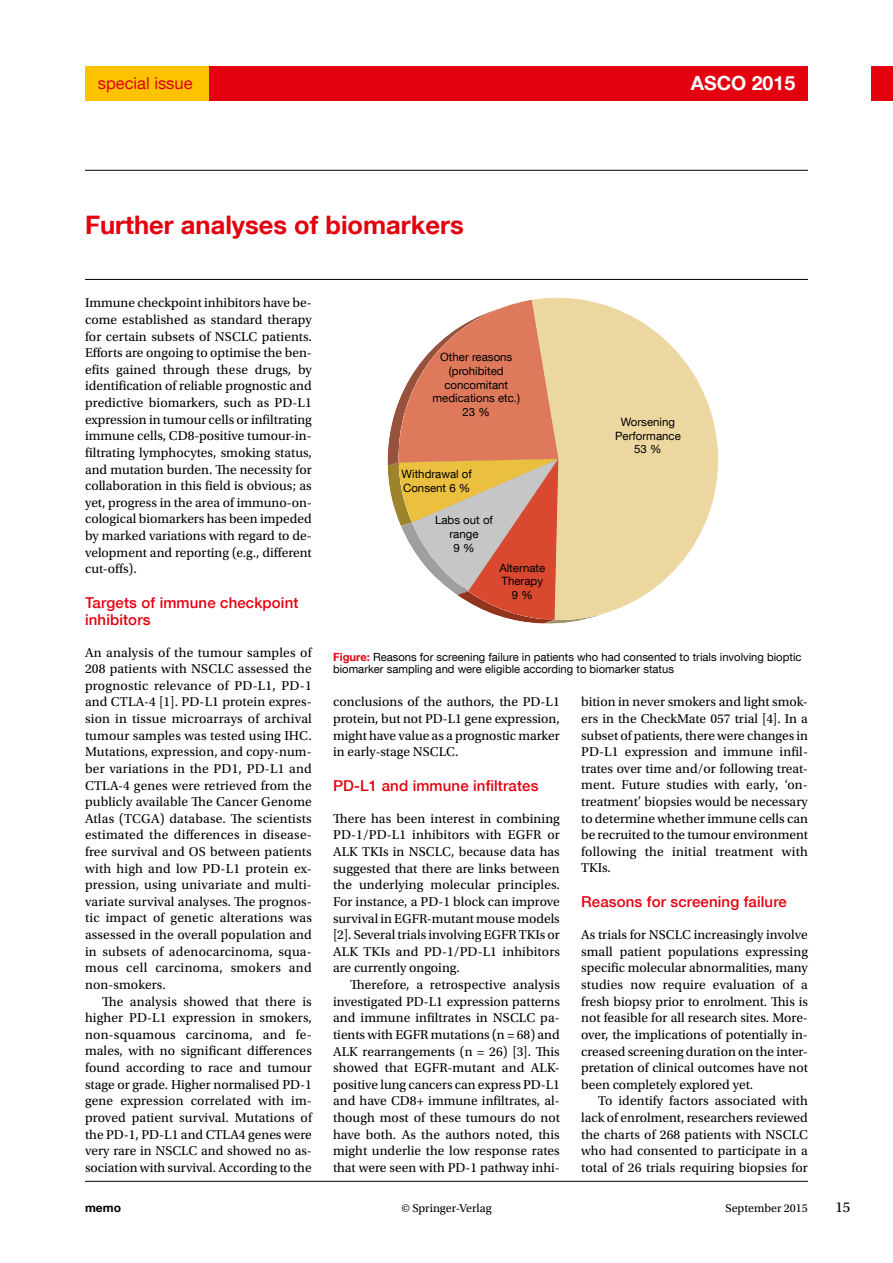
<style>
.page{position:relative;width:893px;height:1263px;background:#fff}
.page>*{position:absolute;margin:0;border:0;box-sizing:border-box;transform-origin:0 0}
.t1{font:700 25.5px "Helvetica Neue LT Com";color:#e3000f}
.t2{font:700 19.5px "Helvetica Neue LT Com";color:#fff}
.t3{font:16.5px "Helvetica Neue LT Com";color:#e3000f}
.t4{font:500 15px/16.6px "Helvetica Neue LT Com";letter-spacing:.01em;color:#e3000f}
.t5{font:15px "Utopia Std";color:#000}
.t6{font:13.5px/16.6px "Utopia Std";color:#000;text-align:justify}
.t7{font:12px "Utopia Std";color:#000}
.t8{font:700 12px "Helvetica Neue LT Com";color:#000}
.t9{font:11.4px/13.8px "Helvetica Neue LT Com";color:#000;text-align:center}
.t10{font:11.25px/12px "Helvetica Neue LT Com";color:#000}
.s1{font-weight:700;color:#e3000f}
</style>
<div class="page">
<div style="left:208px;top:66px;width:600px;height:34px;background:#e3000f"></div>
<div style="left:872px;top:66px;width:21px;height:34px;background:#e3000f"></div>
<hr style="left:85px;top:170px;width:723px;height:1px;background:#000">
<hr style="left:85px;top:1181px;width:723px;height:1px;background:#000">
<div style="left:85px;top:66px;width:123px;height:34px;background:#fdc300"></div>
<hr style="left:85px;top:279px;width:723px;height:1px;background:#000">
<svg style="left:532px;top:298px;width:186px;height:314px;fill:#edd7a1"></svg>
<svg style="left:388px;top:300px;width:222px;height:324px"></svg>
<p class="t3" style="left:98px;top:73px;width:96px">special issue</p>
<h2 class="t2" style="left:691px;top:71px;width:106px">ASCO 2015</h2>
<h1 class="t1" style="left:85px;top:209px;width:380px">Further analyses of biomarkers</h1>
<p class="t6" style="left:85px;top:295px;width:228px">Immune checkpoint inhibitors have be&shy;come established as standard therapy for certain subsets of NSCLC patients.<br>Efforts are ongoing to optimise the ben&shy;efits gained through these drugs, by identification of reliable prognostic and predictive biomarkers, such as PD-L1 expression in tumour cells or infiltrating immune cells, CD8-positive tumour-in&shy;filtrating lymphocytes, smoking status, and mutation burden. The necessity for collaboration in this field is obvious; as yet, progress in the area of immuno-on&shy;cological biomarkers has been impeded by marked variations with regard to de&shy;velopment and reporting (e.g., different cut-offs).</p>
<p class="t4" style="left:85px;top:594px;width:215px">Targets of immune checkpoint inhibitors</p>
<p class="t6" style="left:85px;top:644px;width:228px">An analysis of the tumour samples of 208 patients with NSCLC assessed the prognostic relevance of PD-L1, PD-1 and CTLA-4 [1]. PD-L1 protein expres&shy;sion in tissue microarrays of archival tumour samples was tested using IHC.<br>Mutations, expression, and copy-num&shy;ber variations in the PD1, PD-L1 and CTLA-4 genes were retrieved from the publicly available The Cancer Genome Atlas (TCGA) database. The scientists estimated the differences in disease&shy;free survival and OS between patients with high and low PD-L1 protein ex&shy;pression, using univariate and multi&shy;variate survival analyses. The prognos&shy;tic impact of genetic alterations was assessed in the overall population and in subsets of adenocarcinoma, squa&shy;mous cell carcinoma, smokers and non-smokers.</p>
<p class="t6" style="left:85px;top:993px;width:228px;text-indent:17px">The analysis showed that there is higher PD-L1 expression in smokers, non-squamous carcinoma, and fe&shy;males, with no significant differences found according to race and tumour stage or grade. Higher normalised PD-1 gene expression correlated with im&shy;proved patient survival. Mutations of the PD-1, PD-L1 and CTLA4 genes were very rare in NSCLC and showed no as&shy;sociation with survival. According to the</p>
<p class="t9" style="left:432px;top:350px;width:89px">Other reasons (prohibited concomitant medications etc.)<br>23 %</p>
<p class="t9" style="left:402px;top:467px;width:72px;text-align:left">Withdrawal of<br>Consent 6 %</p>
<p class="t9" style="left:435px;top:513px;width:59px">Labs out of range<br>9 %</p>
<p class="t9" style="left:499px;top:560px;width:47px">Alternate<br>Therapy<br>9 %</p>
<p class="t9" style="left:615px;top:415px;width:67px">Worsening<br>Performance<br>53 %</p>
<p class="t10" style="left:333px;top:651px;width:470px"><span class="s1">Figure:</span> Reasons for screening failure in patients who had consented to trials involving bioptic biomarker sampling and were eligible according to biomarker status</p>
<p class="t6" style="left:333px;top:694px;width:228px">conclusions of the authors, the PD-L1 protein, but not PD-L1 gene expression, might have value as a prognostic marker in early-stage NSCLC.</p>
<p class="t4" style="left:333px;top:777px;width:207px">PD-L1 and immune infiltrates</p>
<p class="t6" style="left:333px;top:810px;width:228px">There has been interest in combining PD-1/PD-L1 inhibitors with EGFR or ALK TKIs in NSCLC, because data has suggested that there are links between the underlying molecular principles.<br>For instance, a PD-1 block can improve survival in EGFR-mutant mouse models [2]. Several trials involving EGFR TKIs or ALK TKIs and PD-1/PD-L1 inhibitors are currently ongoing.</p>
<p class="t6" style="left:333px;top:976px;width:228px;text-indent:17px">Therefore, a retrospective analysis investigated PD-L1 expression patterns and immune infiltrates in NSCLC pa&shy;tients with EGFR mutations (n = 68) and ALK rearrangements (n = 26) [3]. This showed that EGFR-mutant and ALK&shy;positive lung cancers can express PD-L1 and have CD8+ immune infiltrates, al&shy;though most of these tumours do not have both. As the authors noted, this might underlie the low response rates that were seen with PD-1 pathway inhi-</p>
<p class="t6" style="left:581px;top:694px;width:228px">bition in never smokers and light smok&shy;ers in the CheckMate 057 trial [4]. In a subset of patients, there were changes in PD-L1 expression and immune infil&shy;trates over time and/or following treat&shy;ment. Future studies with early, ‘on&shy;treatment’ biopsies would be necessary to determine whether immune cells can be recruited to the tumour environment following the initial treatment with TKIs.</p>
<p class="t4" style="left:581px;top:894px;width:207px">Reasons for screening failure</p>
<p class="t6" style="left:581px;top:927px;width:228px">As trials for NSCLC increasingly involve small patient populations expressing specific molecular abnormalities, many studies now require evaluation of a fresh biopsy prior to enrolment. This is not feasible for all research sites. More&shy;over, the implications of potentially in&shy;creased screening duration on the inter&shy;pretation of clinical outcomes have not been completely explored yet.</p>
<p class="t6" style="left:581px;top:1093px;width:228px;text-indent:17px">To identify factors associated with lack of enrolment, researchers reviewed the charts of 268 patients with NSCLC who had consented to participate in a total of 26 trials requiring biopsies for</p>
<p class="t8" style="left:85px;top:1200px;width:37px">memo</p>
<p class="t7" style="left:401px;top:1201px;width:92px">© Springer-Verlag</p>
<p class="t7" style="left:725px;top:1201px;width:84px">September 2015</p>
<p class="t5" style="left:835px;top:1199px;width:16px">15</p>
</div>
